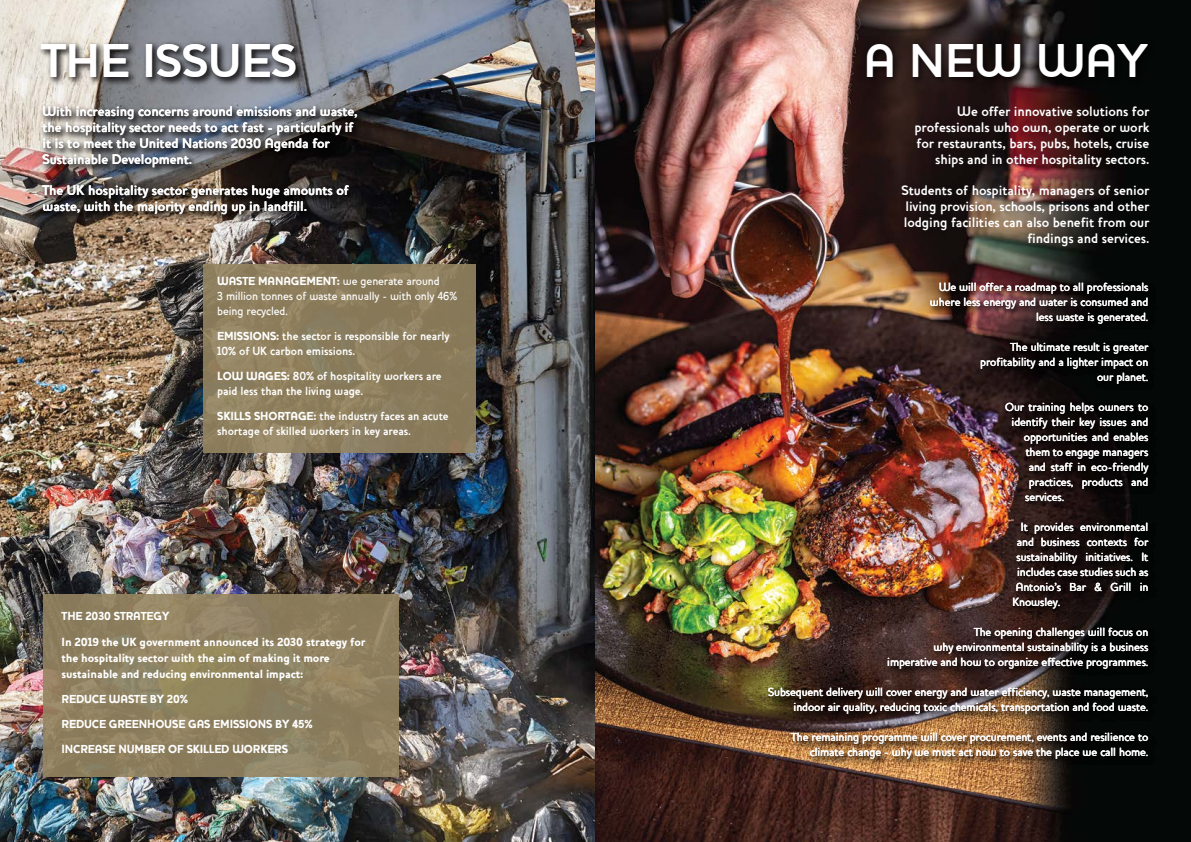
<style>
.page{position:relative;width:1191px;height:842px;background:#fff}
.page>*{position:absolute;margin:0;border:0;box-sizing:border-box;transform-origin:0 0}
.t1{font:700 48px "Houschka";color:#fff}
.t2{font:700 14px/16px "Houschka";letter-spacing:-.01em;color:#fff;text-align:right}
.t3{font:500 12px/15px "Houschka";letter-spacing:-.01em;color:#fff;text-align:right;scale:.95 1}
.t4{font:700 12px/15px "Houschka";letter-spacing:-.01em;color:#fff;scale:.95 1}
.t5{font:900 12px/25px "Houschka";letter-spacing:-.01em;color:#fff;scale:.95 1}
.t6{font:900 12px/16px "Houschka";letter-spacing:-.01em;color:#fff}
.t7{font:500 12px "Houschka";letter-spacing:-.01em;color:#fff;scale:.94 1}
.s1{font-weight:900}
</style>
<div class="page">
<img style="left:0;top:0;width:1191px;height:842px">
<img style="left:858px;top:31px;width:301px;height:69px">
<img style="left:759px;top:275px;width:404px;height:536px">
<img style="left:37px;top:99px;width:337px;height:147px">
<img style="left:35px;top:31px;width:273px;height:69px">
<svg style="left:43px;top:594px;width:355px;height:182px;background:#8f8160"></svg>
<div style="left:203px;top:264px;width:272px;height:189px;background:linear-gradient(to right,#938462,#887a5b)"></div>
<h1 class="t1" style="left:42px;top:32px;width:257px">THE ISSUES</h1>
<p class="t2" style="left:43px;top:104px;width:317px;text-align:left">With increasing concerns around emissions and waste, the hospitality sector needs to act fast - particularly if it is to meet the United Nations 2030 Agenda for Sustainable Development.</p>
<p class="t2" style="left:43px;top:183px;width:308px;text-align:left">The UK hospitality sector generates huge amounts of waste, with the majority ending up in landfill.</p>
<p class="t3" style="left:217px;top:273px;width:254px;text-align:left"><span class="s1">WASTE MANAGEMENT:</span> we generate around<br>3 million tonnes of waste annually - with only 46% being recycled.</p>
<p class="t4" style="left:217px;top:328px;width:246px"><span class="s1">EMISSIONS:</span> the sector is responsible for nearly<br>10% of UK carbon emissions.</p>
<p class="t4" style="left:217px;top:368px;width:238px"><span class="s1">LOW WAGES:</span> 80% of hospitality workers are paid less than the living wage.</p>
<p class="t4" style="left:217px;top:408px;width:245px"><span class="s1">SKILLS SHORTAGE:</span> the industry faces an acute shortage of skilled workers in key areas.</p>
<p class="t5" style="left:62px;top:603px;width:321px;line-height:26px">THE 2030 STRATEGY<br>In 2019 the UK government announced its 2030 strategy for</p>
<p class="t6" style="left:62px;top:650px;width:270px">the hospitality sector with the aim of making it more sustainable and reducing environmental impact:</p>
<p class="t5" style="left:62px;top:686px;width:266px">REDUCE WASTE BY 20%<br>REDUCE GREENHOUSE GAS EMISSIONS BY 45%<br>INCREASE NUMBER OF SKILLED WORKERS</p>
<h1 class="t1" style="left:863px;top:32px;width:285px">A NEW WAY</h1>
<p class="t2" style="left:914px;top:104px;width:236px">We offer innovative solutions for professionals who own, operate or work for restaurants, bars, pubs, hotels, cruise ships and in other hospitality sectors.</p>
<p class="t2" style="left:901px;top:183px;width:249px">Students of hospitality, managers of senior living provision, schools, prisons and other lodging facilities can also benefit from our findings and services.</p>
<p class="t3" style="left:930px;top:279px;width:231px">We will offer a roadmap to all professionals where less energy and water is consumed and less waste is generated.</p>
<p class="t3" style="left:980px;top:339px;width:179px">The ultimate result is greater profitability and a lighter impact on our planet.</p>
<p class="t3" style="left:1005px;top:399px;width:152px">Our training helps owners to</p>
<p class="t3" style="left:1011px;top:414px;width:145px">identify their key issues and</p>
<p class="t3" style="left:1024px;top:429px;width:132px">opportunities and enables</p>
<p class="t7" style="left:1025px;top:445px;width:132px">them to engage managers</p>
<p class="t3" style="left:1028px;top:459px;width:128px">and staff in eco-friendly</p>
<p class="t3" style="left:1029px;top:474px;width:127px">practices, products and</p>
<p class="t3" style="left:1025px;top:489px;width:43px">services.</p>
<p class="t3" style="left:1021px;top:519px;width:136px">It provides environmental</p>
<p class="t3" style="left:1016px;top:534px;width:140px">and business contexts for</p>
<p class="t3" style="left:1016px;top:549px;width:140px">sustainability initiatives. It</p>
<p class="t3" style="left:1017px;top:564px;width:140px">includes case studies such as</p>
<p class="t3" style="left:1015px;top:579px;width:141px">Antonio’s Bar &amp; Grill in</p>
<p class="t3" style="left:1012px;top:594px;width:52px">Knowsley.</p>
<p class="t3" style="left:887px;top:624px;width:276px">The opening challenges will focus on<br>why environmental sustainability is a business imperative and how to organize effective programmes.</p>
<p class="t3" style="left:768px;top:684px;width:402px">Subsequent delivery will cover energy and water efficiency, waste management, indoor air quality, reducing toxic chemicals, transportation and food waste.</p>
<p class="t3" style="left:791px;top:729px;width:377px">The remaining programme will cover procurement, events and resilience to climate change - why we must act now to save the place we call home.</p>
</div>
